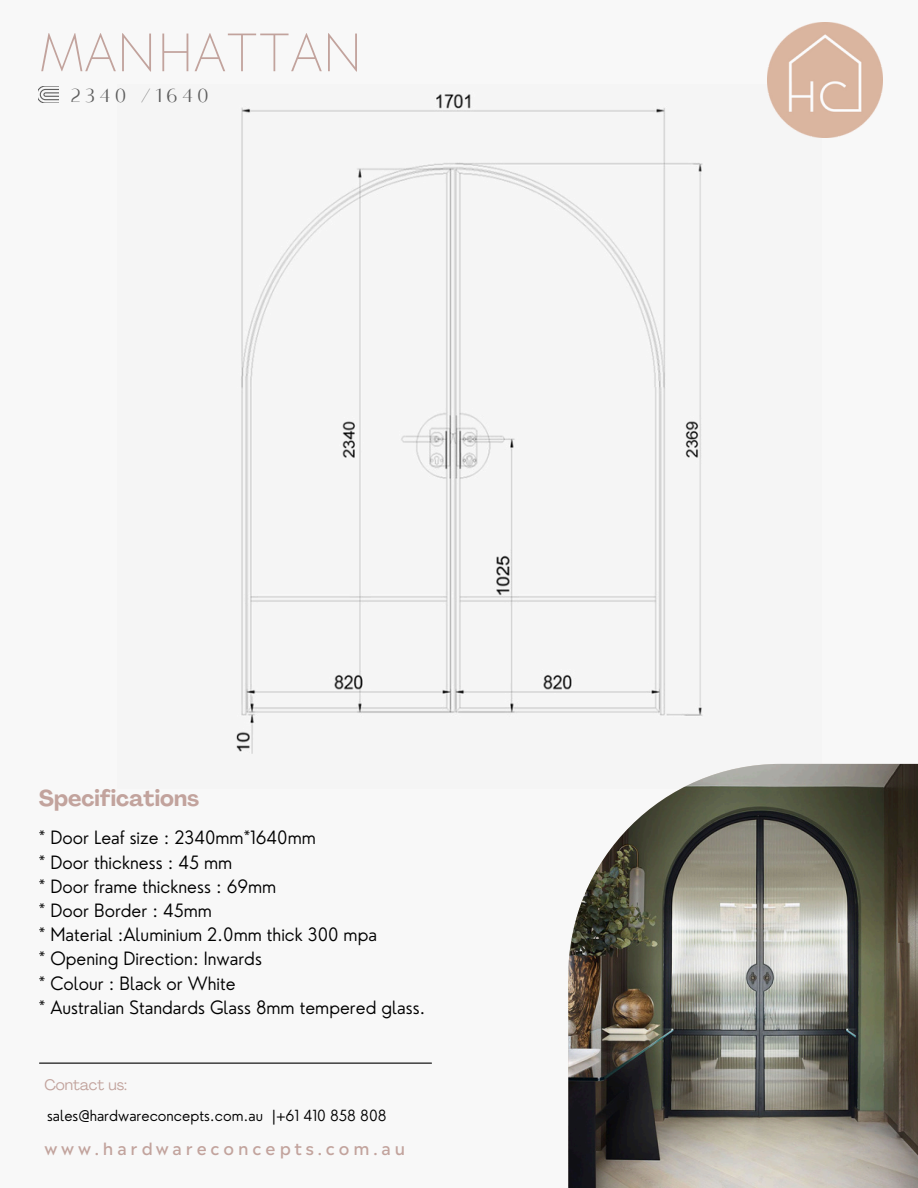
<style>
.page{position:relative;width:918px;height:1188px;background:#f8f8f8}
.page>*{position:absolute;margin:0;border:0;box-sizing:border-box;transform-origin:0 0}
.t1{font:200 51px "Madera W01";color:#c2a39d}
.t2{font:700 22.5px "Agrandir";color:#c2a39d}
.t3{font:21px "Alta regular";letter-spacing:.225em;color:#5d5d5d}
.t4{font:300 18px/24.2px "Nourd";color:#000}
.t5{font:500 16.8px "Madera W01";letter-spacing:.23em;color:#c2a39d}
.t6{font:300 15px "Nourd";color:#000}
.t7{font:15px "Agrandir";color:#c2a39d}
</style>
<div class="page">
<hr style="left:40px;top:1063px;width:391px;height:1px;background:#000">
<img style="left:236px;top:84px;width:585px;height:680px">
<svg style="left:39px;top:87px;width:19px;height:15px"></svg>
<img style="left:768px;top:22px;width:114px;height:115px">
<img style="left:568px;top:764px;width:350px;height:424px">
<p class="t1" style="left:39px;top:30px;width:325px">MANHATTAN</p>
<p class="t3" style="left:71px;top:85px;width:139px">2340 /1640</p>
<p class="t2" style="left:39px;top:789px;width:162px">Specifications</p>
<p class="t4" style="left:39px;top:826px;width:388px">* Door Leaf size : 2340mm*1640mm<br>* Door thickness : 45 mm<br>* Door frame thickness : 69mm<br>* Door Border : 45mm<br>* Material :Aluminium 2.0mm thick 300 mpa<br>* Opening Direction: Inwards<br>* Colour : Black or White<br>* Australian Standards Glass 8mm tempered glass.</p>
<h5 class="t7" style="left:44px;top:1079px;width:84px">Contact us:</h5>
<p class="t6" style="left:47px;top:1106px;width:341px">sales@hardwareconcepts.com.au |+61 410 858 808</p>
<h2 class="t5" style="left:44px;top:1141px;width:362px">www.hardwareconcepts.com.au</h2>
</div>
